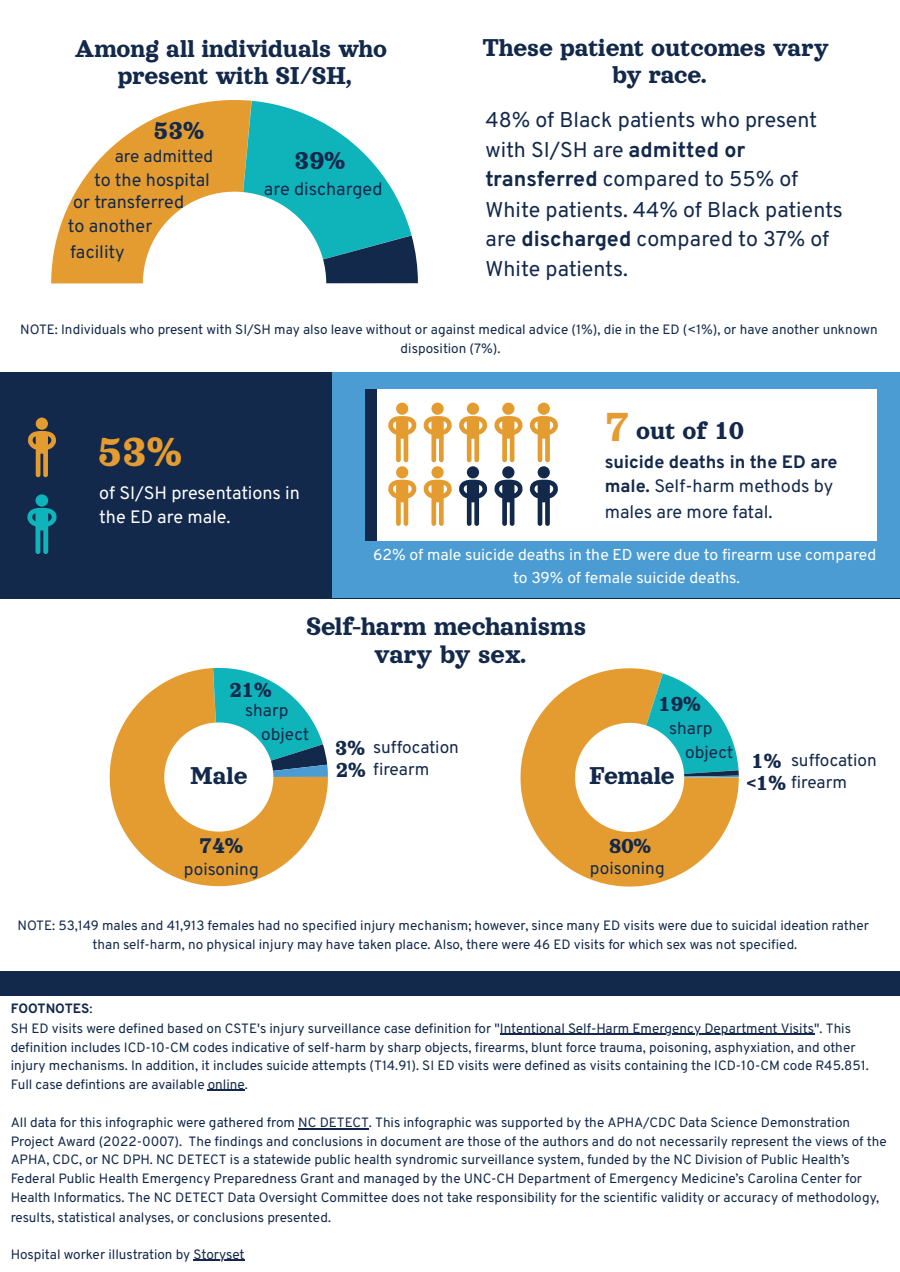
<style>
.page{position:relative;width:900px;height:1272px;background:#fff}
.page>*{position:absolute;margin:0;border:0;box-sizing:border-box;transform-origin:0 0}
.t1{font:45px "Orelega One";color:#e49c30}
.t2{font:28.05px "Orelega One";color:#13294b}
.t3{font:27px/27px "Orelega One";color:#13294b;text-align:center}
.t4{font:23.55px "Orelega One";color:#13294b}
.t5{font:22.5px "Orelega One";color:#13294b}
.t6{font:21.3px/30px "Overpass";color:#13294b}
.t7{font:18px/25.3px "Overpass";color:#13294b}
.t8{font:18px/24.8px "Overpass";letter-spacing:-.005em;color:#fff}
.t9{font:17.25px "Overpass";color:#13294b}
.t10{font:15.75px/22.5px "Overpass";color:#fff;text-align:center}
.t11{font:13.5px/18.9px "Overpass";color:#13294b}
.t12{font:700 13.5px "Overpass";letter-spacing:-.005em;color:#13294b}
.s1{font-weight:700}
.s2{font-weight:400}
</style>
<div class="page">
<div style="left:0;top:373px;width:900px;height:226px;background:#13294b"></div>
<div style="left:332px;top:373px;width:568px;height:225px;background:#4b9cd3"></div>
<div style="left:365px;top:389px;width:35px;height:152px;background:#13294b"></div>
<div style="left:377px;top:389px;width:500px;height:152px;background:#fff"></div>
<svg style="left:51px;top:100px;width:367px;height:183px"></svg>
<hr style="left:500px;top:1034px;width:314px;height:1px;background:#13294b">
<hr style="left:208px;top:1090px;width:37px;height:1px;background:#13294b">
<hr style="left:298px;top:1128px;width:71px;height:1px;background:#13294b">
<hr style="left:194px;top:1260px;width:51px;height:1px;background:#13294b">
<svg style="left:28px;top:418px;width:28px;height:59px"></svg>
<svg style="left:27px;top:494px;width:30px;height:60px"></svg>
<svg style="left:388px;top:403px;width:28px;height:123px"></svg>
<svg style="left:424px;top:403px;width:28px;height:123px"></svg>
<svg style="left:459px;top:403px;width:28px;height:123px"></svg>
<svg style="left:494px;top:403px;width:29px;height:123px"></svg>
<svg style="left:530px;top:403px;width:28px;height:123px"></svg>
<svg style="left:110px;top:668px;width:218px;height:218px;fill:#e49c30"></svg>
<svg style="left:213px;top:668px;width:115px;height:109px"></svg>
<svg style="left:521px;top:668px;width:218px;height:219px;fill:#e49c30"></svg>
<svg style="left:646px;top:673px;width:93px;height:104px"></svg>
<div style="left:0;top:971px;width:900px;height:24px;background:#13294b"></div>
<p class="t3" style="left:75px;top:35px;width:314px">Among all individuals who present with SI/SH,</p>
<p class="t3" style="left:154px;top:118px;width:52px">53%</p>
<p class="t9" style="left:115px;top:147px;width:100px">are admitted</p>
<p class="t7" style="left:94px;top:169px;width:117px">to the hospital</p>
<p class="t7" style="left:73px;top:191px;width:113px">or transferred</p>
<p class="t7" style="left:68px;top:215px;width:86px">to another</p>
<p class="t7" style="left:70px;top:241px;width:56px">facility</p>
<p class="t3" style="left:295px;top:148px;width:52px">39%</p>
<p class="t7" style="left:264px;top:178px;width:120px">are discharged</p>
<p class="t3" style="left:482px;top:35px;width:348px">These patient outcomes vary by race.</p>
<p class="t6" style="left:486px;top:106px;width:359px">48% of Black patients who present with SI/SH are <span class="s1">admitted or transferred</span> compared to 55% of<br>White patients. 44% of Black patients are <span class="s1">discharged</span> compared to 37% of<br>White patients.</p>
<p class="t11" style="left:20px;top:321px;width:859px;text-align:center">NOTE: Individuals who present with SI/SH may also leave without or against medical advice (1%), die in the ED (&lt;1%), or have another unknown disposition (7%).</p>
<p class="t1" style="left:98px;top:429px;width:86px">53%</p>
<p class="t8" style="left:99px;top:482px;width:202px">of SI/SH presentations in the ED are male.</p>
<p class="t1" style="left:605px;top:405px;width:26px">7</p>
<p class="t3" style="left:636px;top:417px;width:109px">out of 10</p>
<p class="t7" style="left:605px;top:450px;width:234px"><span class="s1">suicide deaths in the ED are male.</span> Self-harm methods by males are more fatal.</p>
<p class="t10" style="left:373px;top:545px;width:505px">62% of male suicide deaths in the ED were due to firearm use compared to 39% of female suicide deaths.</p>
<p class="t2" style="left:307px;top:613px;width:281px">Self-harm mechanisms</p>
<p class="t2" style="left:374px;top:641px;width:154px">vary by sex.</p>
<p class="t5" style="left:230px;top:679px;width:44px">21%</p>
<p class="t5" style="left:659px;top:693px;width:44px">19%</p>
<p class="t9" style="left:245px;top:701px;width:45px">sharp</p>
<p class="t9" style="left:261px;top:725px;width:50px">object</p>
<p class="t9" style="left:669px;top:719px;width:45px">sharp</p>
<p class="t9" style="left:685px;top:742px;width:50px">object</p>
<p class="t9" style="left:373px;top:738px;width:87px">suffocation</p>
<p class="t9" style="left:373px;top:760px;width:58px">firearm</p>
<p class="t5" style="left:335px;top:737px;width:31px">3%</p>
<p class="t5" style="left:336px;top:759px;width:31px">2%</p>
<p class="t9" style="left:791px;top:751px;width:87px">suffocation</p>
<p class="t5" style="left:751px;top:750px;width:31px">1%</p>
<p class="t5" style="left:747px;top:771px;width:41px">&lt;1%</p>
<p class="t3" style="left:190px;top:762px;width:59px">Male</p>
<p class="t3" style="left:589px;top:762px;width:87px">Female</p>
<p class="t9" style="left:791px;top:772px;width:58px">firearm</p>
<p class="t4" style="left:199px;top:834px;width:46px">74%</p>
<p class="t5" style="left:609px;top:835px;width:44px">80%</p>
<p class="t9" style="left:184px;top:859px;width:77px">poisoning</p>
<p class="t9" style="left:590px;top:859px;width:77px">poisoning</p>
<p class="t11" style="left:18px;top:917px;width:853px;text-align:center">NOTE: 53,149 males and 41,913 females had no specified injury mechanism; however, since many ED visits were due to suicidal ideation rather than self-harm, no physical injury may have taken place. Also, there were 46 ED visits for which sex was not specified.</p>
<p class="t12" style="left:11px;top:1001px;width:83px">FOOTNOTES<span class="s2">:</span></p>
<p class="t11" style="left:11px;top:1020px;width:860px">SH ED visits were defined based on CSTE's injury surveillance case definition for "Intentional Self-Harm Emergency Department Visits". This definition includes ICD-10-CM codes indicative of self-harm by sharp objects, firearms, blunt force trauma, poisoning, asphyxiation, and other injury mechanisms. In addition, it includes suicide attempts (T14.91). SI ED visits were defined as visits containing the ICD-10-CM code R45.851.<br>Full case defintions are available online.</p>
<p class="t11" style="left:11px;top:1114px;width:878px">All data for this infographic were gathered from NC DETECT. This infographic was supported by the APHA/CDC Data Science Demonstration Project Award (2022-0007). The findings and conclusions in document are those of the authors and do not necessarily represent the views of the APHA, CDC, or NC DPH. NC DETECT is a statewide public health syndromic surveillance system, funded by the NC Division of Public Health’s Federal Public Health Emergency Preparedness Grant and managed by the UNC-CH Department of Emergency Medicine’s Carolina Center for Health Informatics. The NC DETECT Data Oversight Committee does not take responsibility for the scientific validity or accuracy of methodology, results, statistical analyses, or conclusions presented.</p>
<p class="t11" style="left:11px;top:1246px;width:235px">Hospital worker illustration by Storyset</p>
</div>
